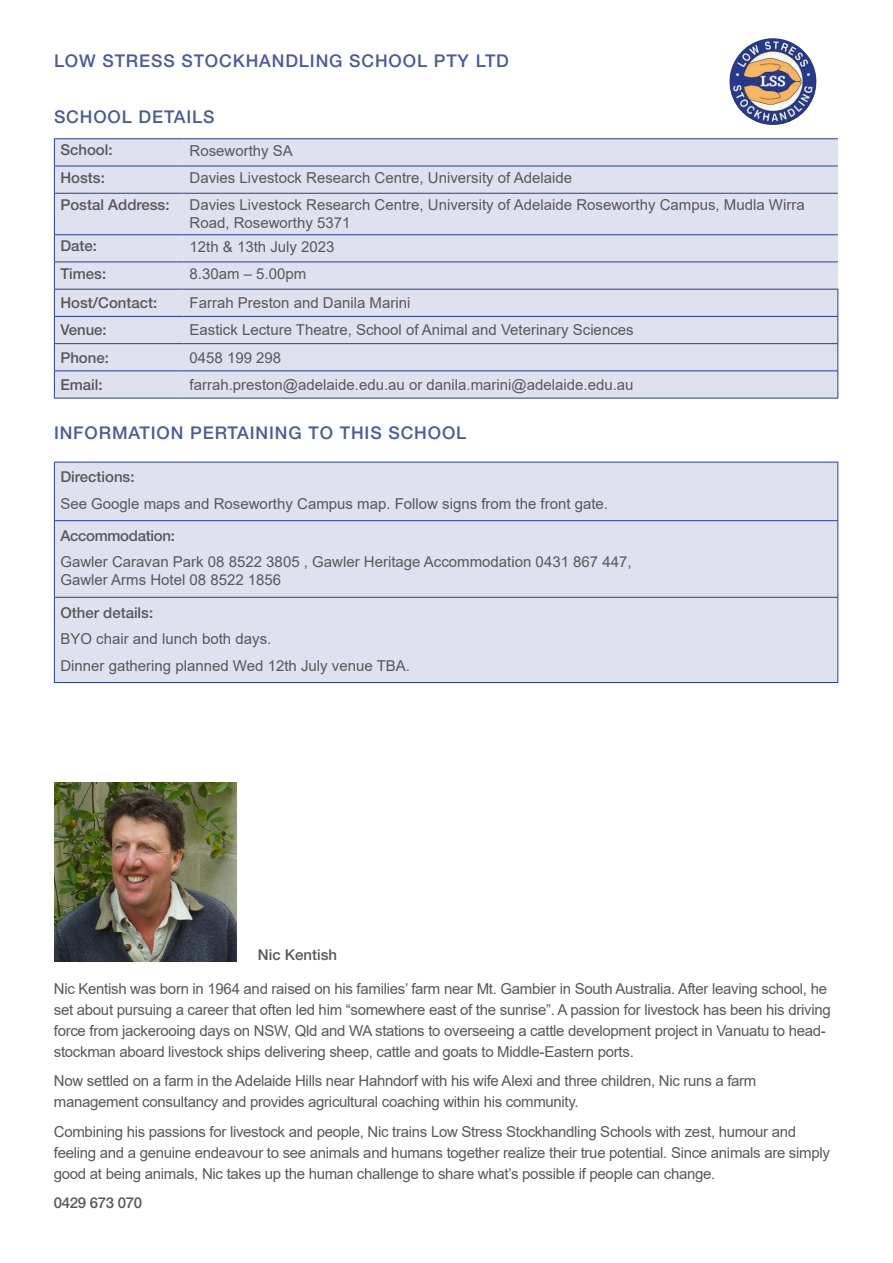
<style>
.page{position:relative;width:893px;height:1263px;background:#fff}
.page>*{position:absolute;margin:0;border:0;box-sizing:border-box;transform-origin:0 0}
.t1{font:500 17.55px "Helvetica Neue";letter-spacing:.05em;color:#4d5a9e}
.t2{font:15px/21px "Arial";letter-spacing:-.02em;color:#57585a}
.t3{font:15px/18px "Arial";color:#57585a}
.t4{font:500 15px "Helvetica Neue";color:#57585a}
.t5{font:500 15px "Helvetica Neue";letter-spacing:-.02em;color:#57585a}
</style>
<div class="page">
<img style="left:729px;top:38px;width:87px;height:87px">
<div style="left:55px;top:139px;width:783px;height:259px;background:#e0e1ee"></div>
<hr style="left:54px;top:138px;width:130px;height:1px;background:#253f8e">
<hr style="left:184px;top:138px;width:654px;height:1px;background:#253f8e">
<hr style="left:54px;top:166px;width:130px;height:1px;background:#253f8e">
<svg style="left:54px;top:139px;width:1px;height:54px"></svg>
<hr style="left:184px;top:166px;width:654px;height:1px;background:#253f8e">
<hr style="left:54px;top:193px;width:130px;height:1px;background:#253f8e">
<hr style="left:54px;top:194px;width:1px;height:40px;background:#253f8e">
<hr style="left:184px;top:193px;width:654px;height:1px;background:#253f8e">
<hr style="left:54px;top:234px;width:130px;height:1px;background:#253f8e">
<hr style="left:184px;top:234px;width:654px;height:1px;background:#253f8e">
<hr style="left:54px;top:262px;width:130px;height:1px;background:#253f8e">
<hr style="left:184px;top:262px;width:654px;height:1px;background:#253f8e">
<hr style="left:54px;top:289px;width:130px;height:1px;background:#253f8e">
<hr style="left:184px;top:289px;width:654px;height:1px;background:#253f8e">
<hr style="left:54px;top:316px;width:130px;height:1px;background:#253f8e">
<hr style="left:184px;top:343px;width:654px;height:1px;background:#253f8e">
<hr style="left:54px;top:370px;width:130px;height:1px;background:#253f8e">
<svg style="left:54px;top:235px;width:1px;height:163px"></svg>
<hr style="left:184px;top:370px;width:654px;height:1px;background:#253f8e">
<svg style="left:837px;top:290px;width:1px;height:108px"></svg>
<hr style="left:54px;top:398px;width:130px;height:1px;background:#253f8e">
<hr style="left:184px;top:398px;width:654px;height:1px;background:#253f8e">
<hr style="left:184px;top:316px;width:654px;height:1px;background:#253f8e">
<hr style="left:54px;top:343px;width:130px;height:1px;background:#253f8e">
<img style="left:54px;top:783px;width:183px;height:178px">
<div style="left:55px;top:463px;width:782px;height:219px;background:#e0e1ee"></div>
<hr style="left:54px;top:462px;width:784px;height:1px;background:#253f8e">
<hr style="left:54px;top:462px;width:1px;height:58px;background:#253f8e">
<hr style="left:837px;top:462px;width:1px;height:58px;background:#253f8e">
<hr style="left:54px;top:520px;width:784px;height:1px;background:#253f8e">
<hr style="left:54px;top:521px;width:1px;height:76px;background:#253f8e">
<hr style="left:837px;top:521px;width:1px;height:76px;background:#253f8e">
<hr style="left:54px;top:597px;width:784px;height:1px;background:#253f8e">
<hr style="left:54px;top:598px;width:1px;height:84px;background:#253f8e">
<hr style="left:837px;top:598px;width:1px;height:84px;background:#253f8e">
<hr style="left:54px;top:682px;width:784px;height:1px;background:#253f8e">
<p class="t1" style="left:54px;top:50px;width:456px">LOW STRESS STOCKHANDLING SCHOOL PTY LTD</p>
<p class="t1" style="left:54px;top:106px;width:162px">SCHOOL DETAILS</p>
<p class="t4" style="left:60px;top:141px;width:54px">School:</p>
<p class="t3" style="left:190px;top:141px;width:105px">Roseworthy SA</p>
<p class="t4" style="left:60px;top:168px;width:46px">Hosts:</p>
<p class="t3" style="left:190px;top:169px;width:384px">Davies Livestock Research Centre, University of Adelaide</p>
<p class="t4" style="left:60px;top:196px;width:111px">Postal Address:</p>
<p class="t3" style="left:190px;top:196px;width:617px">Davies Livestock Research Centre, University of Adelaide Roseworthy Campus, Mudla Wirra<br>Road, Roseworthy 5371</p>
<p class="t4" style="left:60px;top:237px;width:38px">Date:</p>
<p class="t3" style="left:190px;top:237px;width:147px">12th &amp; 13th July 2023</p>
<p class="t4" style="left:60px;top:264px;width:47px">Times:</p>
<p class="t3" style="left:190px;top:264px;width:118px">8.30am – 5.00pm</p>
<p class="t4" style="left:60px;top:294px;width:98px">Host/Contact:</p>
<p class="t3" style="left:190px;top:294px;width:222px">Farrah Preston and Danila Marini</p>
<p class="t4" style="left:60px;top:321px;width:48px">Venue:</p>
<p class="t3" style="left:190px;top:321px;width:446px">Eastick Lecture Theatre, School of Animal and Veterinary Sciences</p>
<p class="t4" style="left:60px;top:348px;width:50px">Phone:</p>
<p class="t3" style="left:190px;top:348px;width:93px">0458 199 298</p>
<p class="t4" style="left:60px;top:376px;width:44px">Email:</p>
<p class="t3" style="left:190px;top:376px;width:445px">farrah.preston@adelaide.edu.au or danila.marini@adelaide.edu.au</p>
<p class="t1" style="left:54px;top:423px;width:414px">INFORMATION PERTAINING TO THIS SCHOOL</p>
<p class="t4" style="left:60px;top:468px;width:76px">Directions:</p>
<p class="t3" style="left:60px;top:494px;width:549px">See Google maps and Roseworthy Campus map. Follow signs from the front gate.</p>
<p class="t5" style="left:60px;top:526px;width:116px">Accommodation:</p>
<p class="t3" style="left:60px;top:553px;width:573px">Gawler Caravan Park 08 8522 3805 , Gawler Heritage Accommodation 0431 867 447,<br>Gawler Arms Hotel 08 8522 1856</p>
<p class="t4" style="left:60px;top:603px;width:94px">Other details:</p>
<p class="t3" style="left:60px;top:630px;width:212px">BYO chair and lunch both days.</p>
<p class="t3" style="left:60px;top:656px;width:351px">Dinner gathering planned Wed 12th July venue TBA.</p>
<p class="t4" style="left:258px;top:946px;width:81px">Nic Kentish</p>
<p class="t2" style="left:54px;top:978px;width:778px">Nic Kentish was born in 1964 and raised on his families’ farm near Mt. Gambier in South Australia. After leaving school, he set about pursuing a career that often led him “somewhere east of the sunrise”. A passion for livestock has been his driving force from jackerooing days on NSW, Qld and WA stations to overseeing a cattle development project in Vanuatu to head&shy;stockman aboard livestock ships delivering sheep, cattle and goats to Middle-Eastern ports.</p>
<p class="t2" style="left:54px;top:1070px;width:704px">Now settled on a farm in the Adelaide Hills near Hahndorf with his wife Alexi and three children, Nic runs a farm management consultancy and provides agricultural coaching within his community.</p>
<p class="t2" style="left:54px;top:1121px;width:778px">Combining his passions for livestock and people, Nic trains Low Stress Stockhandling Schools with zest, humour and feeling and a genuine endeavour to see animals and humans together realize their true potential. Since animals are simply good at being animals, Nic takes up the human challenge to share what’s possible if people can change.</p>
<p class="t5" style="left:54px;top:1194px;width:90px">0429 673 070</p>
</div>
